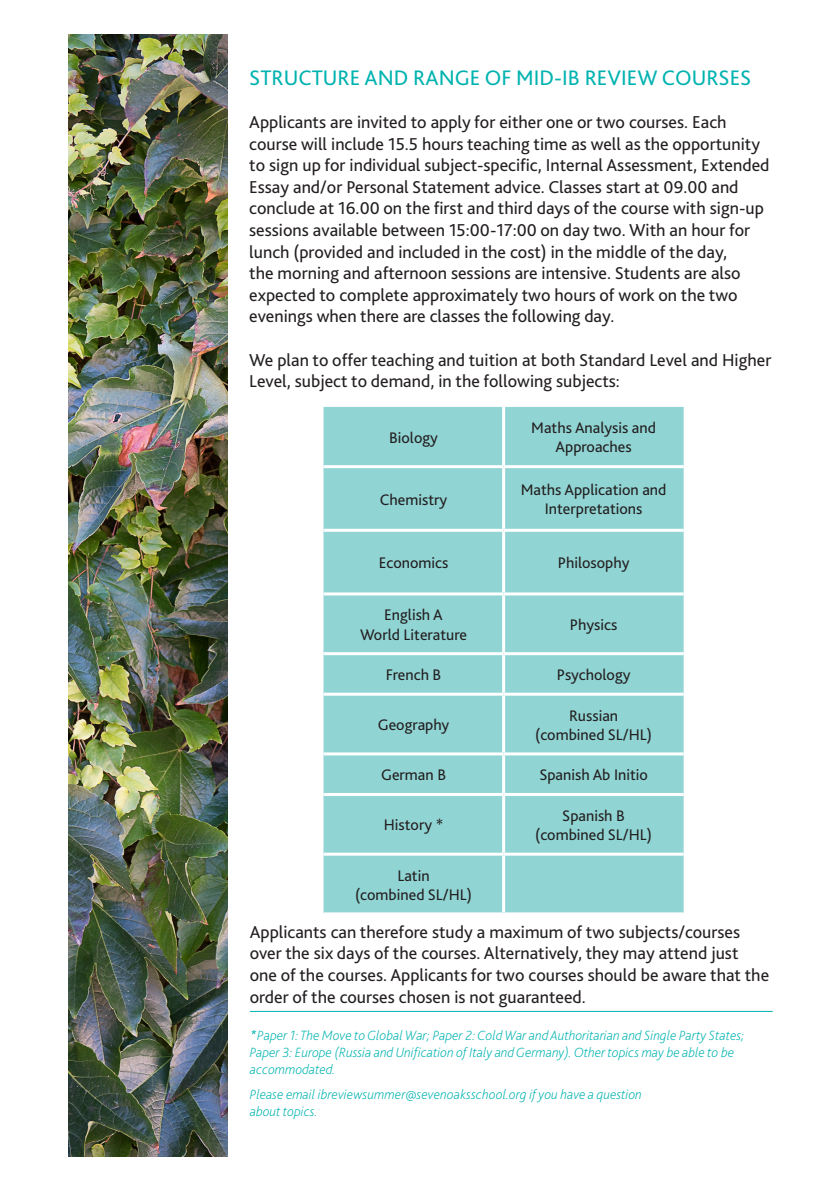
<style>
.page{position:relative;width:840px;height:1191px;background:#fff}
.page>*{position:absolute;margin:0;border:0;box-sizing:border-box;transform-origin:0 0}
.Body_Headers{font:22px "Bliss";color:#00b3b0}
.Body_text{font:18px/21.6px "Bliss";color:#231f20}
.Body_text-2{font:16px/19.2px "Bliss";color:#231f20;text-align:center}
.Body_text-3{font:italic 200 14px/16.8px "Bliss";color:#00b3b0}
.s1{font-family:"Helvetica Neue";font-weight:400;font-stretch:condensed}
</style>
<div class="page">
<img style="left:68px;top:34px;width:159px;height:1123px">
<svg style="left:323px;top:407px;width:360px;height:505px;background:#93d5d4"></svg>
<hr style="left:502px;top:407px;width:3px;height:58px;background:#fff">
<hr style="left:502px;top:468px;width:3px;height:61px;background:#fff">
<hr style="left:502px;top:532px;width:3px;height:60px;background:#fff">
<hr style="left:502px;top:595px;width:3px;height:57px;background:#fff">
<hr style="left:502px;top:655px;width:3px;height:37px;background:#fff">
<hr style="left:502px;top:695px;width:3px;height:57px;background:#fff">
<hr style="left:502px;top:755px;width:3px;height:38px;background:#fff">
<hr style="left:502px;top:796px;width:3px;height:56px;background:#fff">
<hr style="left:502px;top:855px;width:3px;height:57px;background:#fff">
<hr style="left:323px;top:465px;width:180px;height:3px;background:#fff">
<hr style="left:503px;top:465px;width:180px;height:3px;background:#fff">
<hr style="left:323px;top:529px;width:180px;height:3px;background:#fff">
<hr style="left:503px;top:529px;width:180px;height:3px;background:#fff">
<hr style="left:323px;top:592px;width:180px;height:3px;background:#fff">
<hr style="left:503px;top:592px;width:180px;height:3px;background:#fff">
<hr style="left:323px;top:652px;width:180px;height:3px;background:#fff">
<hr style="left:503px;top:652px;width:180px;height:3px;background:#fff">
<hr style="left:323px;top:692px;width:180px;height:3px;background:#fff">
<hr style="left:503px;top:692px;width:180px;height:3px;background:#fff">
<hr style="left:323px;top:752px;width:180px;height:3px;background:#fff">
<hr style="left:503px;top:752px;width:180px;height:3px;background:#fff">
<hr style="left:323px;top:793px;width:180px;height:3px;background:#fff">
<hr style="left:503px;top:793px;width:180px;height:3px;background:#fff">
<hr style="left:323px;top:852px;width:180px;height:3px;background:#fff">
<hr style="left:503px;top:852px;width:180px;height:3px;background:#fff">
<hr style="left:250px;top:1011px;width:522px;height:1px;background:#00b3b0">
<p class="Body_Headers" style="left:249px;top:64px;width:503px">STRUCTURE AND RANGE OF MID-IB REVIEW COURSES</p>
<p class="Body_text" style="left:249px;top:111px;width:521px">Applicants are invited to apply for either one or two courses. Each course will include 15.5 hours teaching time as well as the opportunity to sign up for individual subject-specific, Internal Assessment, Extended Essay and/or Personal Statement advice. Classes start at 09.00 and conclude at 16.00 on the first and third days of the course with sign-up sessions available between 15:00-17:00 on day two. With an hour for lunch (provided and included in the cost) in the middle of the day,<br>the morning and afternoon sessions are intensive. Students are also expected to complete approximately two hours of work on the two evenings when there are classes the following day.</p>
<p class="Body_text" style="left:249px;top:349px;width:523px">We plan to offer teaching and tuition at both Standard Level and Higher<br>Level, subject to demand, in the following subjects:</p>
<p class="Body_text-2" style="left:389px;top:428px;width:50px">Biology</p>
<p class="Body_text-2" style="left:531px;top:418px;width:126px">Maths Analysis and<br>Approaches</p>
<p class="Body_text-2" style="left:379px;top:489px;width:69px">Chemistry</p>
<p class="Body_text-2" style="left:520px;top:480px;width:147px">Maths Application and<br>Interpretations</p>
<p class="Body_text-2" style="left:378px;top:553px;width:71px">Economics</p>
<p class="Body_text-2" style="left:557px;top:553px;width:73px">Philosophy</p>
<p class="Body_text-2" style="left:384px;top:605px;width:60px">English A</p>
<p class="Body_text-2" style="left:360px;top:624px;width:109px">World Literature</p>
<p class="Body_text-2" style="left:569px;top:615px;width:49px">Physics</p>
<p class="Body_text-2" style="left:385px;top:665px;width:57px">French B</p>
<p class="Body_text-2" style="left:556px;top:665px;width:75px">Psychology</p>
<p class="Body_text-2" style="left:377px;top:715px;width:73px">Geography</p>
<p class="Body_text-2" style="left:568px;top:705px;width:51px">Russian</p>
<p class="Body_text-2" style="left:535px;top:725px;width:118px">(combined SL/HL)</p>
<p class="Body_text-2" style="left:381px;top:765px;width:66px">German B</p>
<p class="Body_text-2" style="left:539px;top:765px;width:110px">Spanish Ab Initio</p>
<p class="Body_text-2" style="left:383px;top:815px;width:61px">History *</p>
<p class="Body_text-2" style="left:562px;top:806px;width:64px">Spanish B</p>
<p class="Body_text-2" style="left:535px;top:825px;width:118px">(combined SL/HL)</p>
<p class="Body_text-2" style="left:397px;top:865px;width:34px">Latin</p>
<p class="Body_text-2" style="left:355px;top:884px;width:118px">(combined SL/HL)</p>
<p class="Body_text" style="left:249px;top:921px;width:520px">Applicants can therefore study a maximum of two subjects/courses over the six days of the courses. Alternatively, they may attend just one of the courses. Applicants for two courses should be aware that the order of the courses chosen is not guaranteed.</p>
<p class="Body_text-3" style="left:249px;top:1027px;width:496px"><span class="s1">*</span> Paper 1: The Move to Global War; Paper 2: Cold War and Authoritarian and Single Party States;<br>Paper 3: Europe (Russia and Unification of Italy and Germany). Other topics may be able to be accommodated.</p>
<p class="Body_text-3" style="left:249px;top:1085px;width:393px">Please email ibreviewsummer@sevenoaksschool.org if you have a question about topics.</p>
</div>
